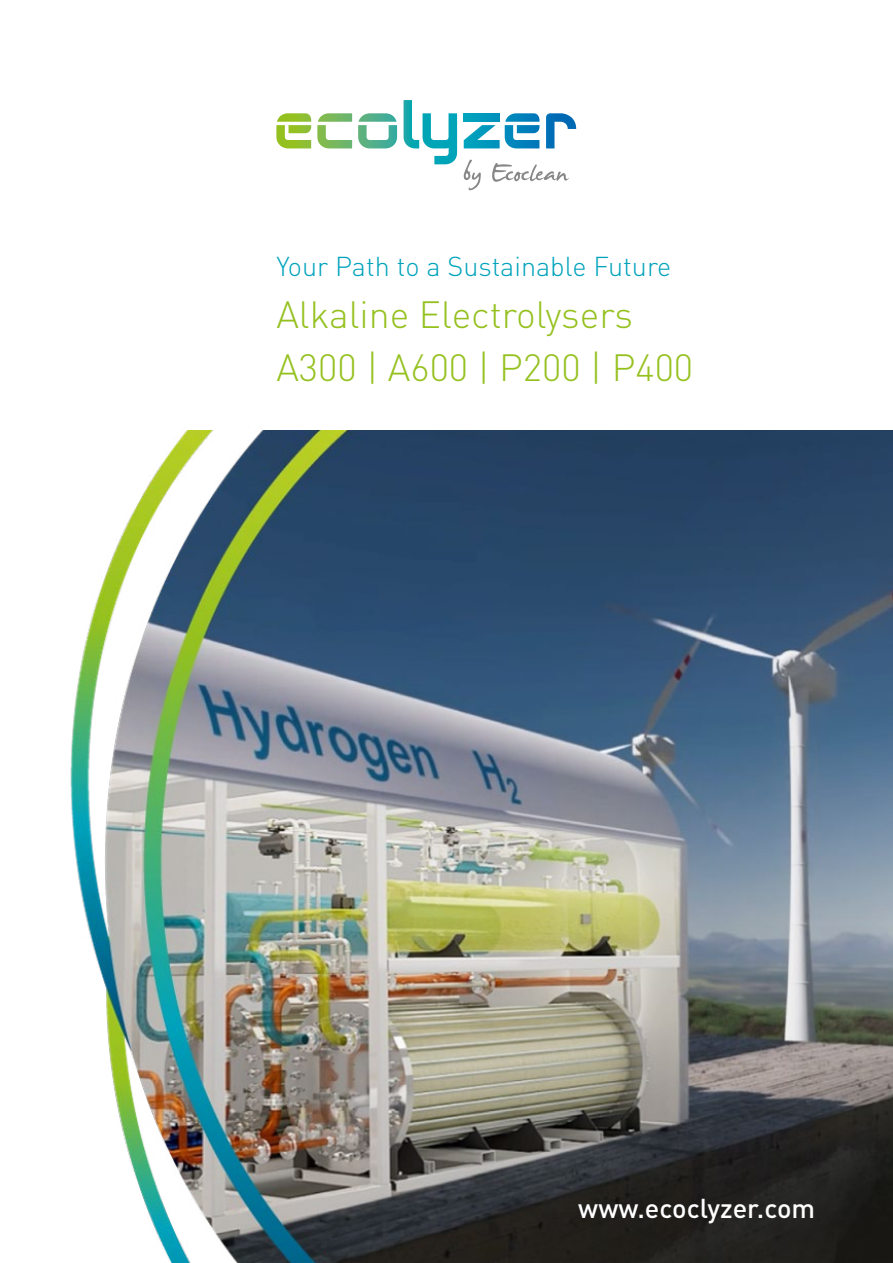
<style>
.page{position:relative;width:893px;height:1263px;background:#fff}
.page>*{position:absolute;margin:0;border:0;box-sizing:border-box;transform-origin:0 0}
.t1{font:300 37.5px/52.5px "DIN Pro";color:#95c11f}
.t2{font:300 27px "DIN Pro";color:#00a3bc}
.t3{font:500 27px "DIN Pro";color:#fff}
</style>
<div class="page">
<img style="left:70px;top:430px;width:823px;height:833px">
<svg style="left:546px;top:113px;width:30px;height:35px"></svg>
<svg style="left:404px;top:100px;width:53px;height:64px"></svg>
<svg style="left:464px;top:113px;width:75px;height:35px"></svg>
<svg style="left:317px;top:113px;width:35px;height:35px"></svg>
<svg style="left:358px;top:113px;width:39px;height:35px"></svg>
<svg style="left:276px;top:113px;width:35px;height:35px"></svg>
<svg style="left:464px;top:160px;width:17px;height:30px"></svg>
<svg style="left:492px;top:163px;width:77px;height:19px"></svg>
<p class="t2" style="left:276px;top:245px;width:397px">Your Path to a Sustainable Future</p>
<p class="t1" style="left:276px;top:285px;width:418px">Alkaline Electrolysers<br>A300 | A600 | P200 | P400</p>
<p class="t3" style="left:578px;top:1186px;width:238px">www.ecoclyzer.com</p>
</div>
